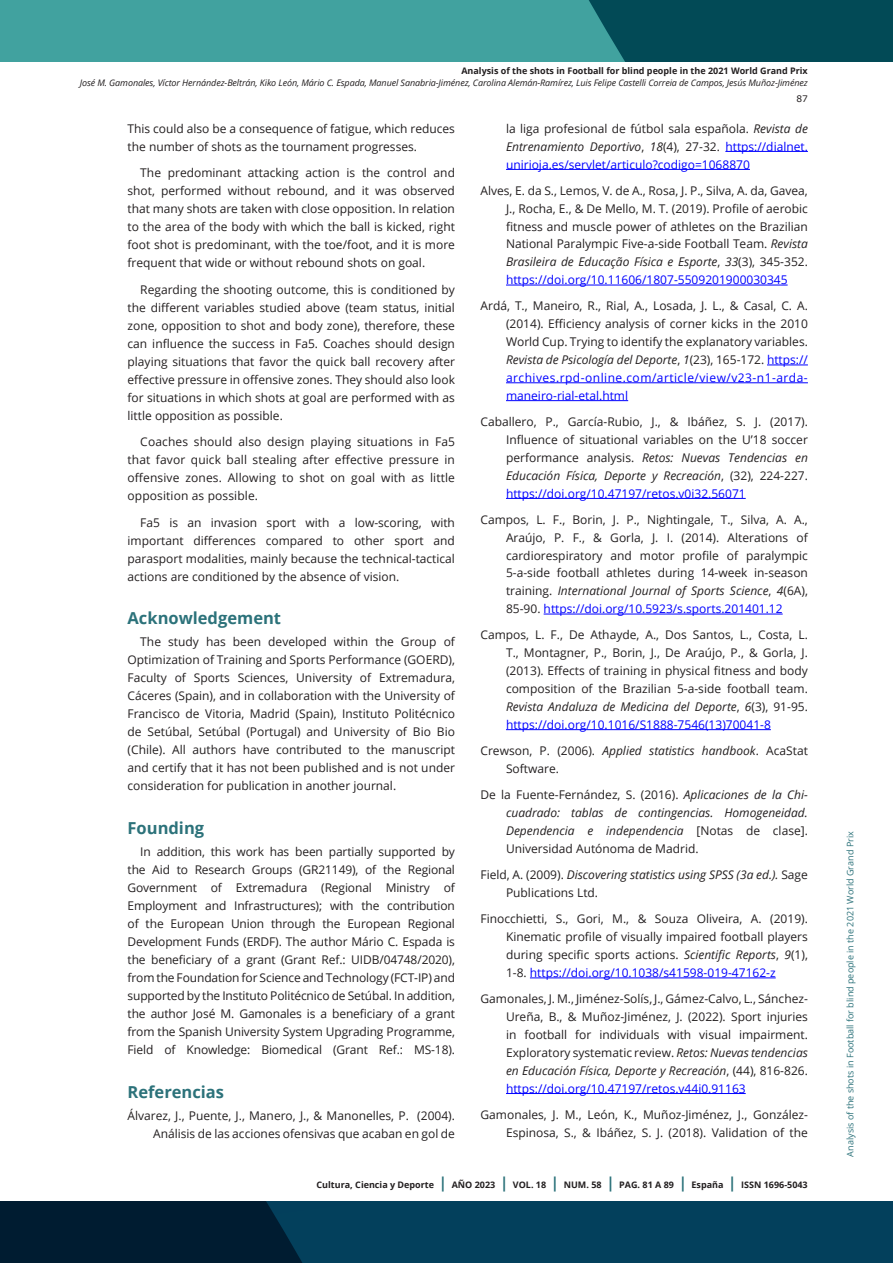
<style>
.page{position:relative;width:893px;height:1263px;background:#fff}
.page>*{position:absolute;margin:0;border:0;box-sizing:border-box;transform-origin:0 0}
.subtitulo_H3{font:700 16.5px "Open Sans";color:#2c727a}
.Cuerpo_de_texto_P{font:12px/18px "Open Sans";color:#231f20;text-align:justify}
.bibliografia{font:12px/17.9px "Open Sans";color:#231f20;text-align:justify}
.bibliografia-2{font:italic 12px/17.9px "Open Sans";color:#231f20;text-align:justify}
.bibliografia-3{font:12px/18px "Open Sans";color:#00f;text-align:justify}
.t1{font:italic 9px "Open Sans";letter-spacing:-.01em;color:#231f20}
.t2{font:700 9px "Open Sans";color:#231f20}
.t3{font:9px "Open Sans";color:#2c727a}
.t4{font:9px "Verdana";color:#231f20}
.s1{color:#231f20}
.s2{font-style:italic;color:#231f20}
.s3{font-style:italic}
.s4{color:#00f}
.s5{font-style:normal}
.s6{font-size:15px;color:#2c727a}
</style>
<div class="page">
<svg style="left:0;top:1201px;width:893px;height:62px;background:#02344e"></svg>
<div style="left:0;top:0;width:893px;height:62px;background:#41a29f"></div>
<div style="left:589px;top:0;width:304px;height:62px;background:#024a56"></div>
<hr style="left:725px;top:151px;width:83px;height:1px;background:#00f">
<hr style="left:506px;top:169px;width:244px;height:1px;background:#00f">
<hr style="left:506px;top:285px;width:282px;height:1px;background:#00f">
<hr style="left:767px;top:365px;width:41px;height:1px;background:#00f">
<hr style="left:506px;top:382px;width:302px;height:1px;background:#00f">
<hr style="left:506px;top:400px;width:122px;height:1px;background:#00f">
<hr style="left:506px;top:498px;width:240px;height:1px;background:#00f">
<hr style="left:544px;top:614px;width:239px;height:1px;background:#00f">
<hr style="left:506px;top:729px;width:265px;height:1px;background:#00f">
<hr style="left:530px;top:977px;width:246px;height:1px;background:#00f">
<hr style="left:506px;top:1093px;width:240px;height:1px;background:#00f">
<p class="t2" style="left:461px;top:64px;width:348px">Analysis of the shots in Football for blind people in the 2021 World Grand Prix</p>
<p class="t1" style="left:80px;top:77px;width:729px">José M. Gamonales, Víctor Hernández-Beltrán, Kiko León, Mário C. Espada, Manuel Sanabria-Jiménez, Carolina Alemán-Ramírez, Luis Felipe Castelli Correia de Campos, Jesús Muñoz-Jiménez</p>
<p class="t4" style="left:796px;top:92px;width:13px">87</p>
<p class="Cuerpo_de_texto_P" style="left:128px;top:119px;width:329px">This could also be a consequence of fatigue, which reduces the number of shots as the tournament progresses.</p>
<p class="Cuerpo_de_texto_P" style="left:128px;top:163px;width:329px;text-indent:13px">The predominant attacking action is the control and shot, performed without rebound, and it was observed that many shots are taken with close opposition. In relation to the area of the body with which the ball is kicked, right foot shot is predominant, with the toe/foot, and it is more frequent that wide or without rebound shots on goal.</p>
<p class="Cuerpo_de_texto_P" style="left:128px;top:280px;width:329px;text-indent:13px">Regarding the shooting outcome, this is conditioned by the different variables studied above (team status, initial zone, opposition to shot and body zone), therefore, these can influence the success in Fa5. Coaches should design playing situations that favor the quick ball recovery after effective pressure in offensive zones. They should also look for situations in which shots at goal are performed with as little opposition as possible.</p>
<p class="Cuerpo_de_texto_P" style="left:128px;top:432px;width:329px;text-indent:13px">Coaches should also design playing situations in Fa5 that favor quick ball stealing after effective pressure in offensive zones. Allowing to shot on goal with as little opposition as possible.</p>
<p class="Cuerpo_de_texto_P" style="left:128px;top:513px;width:329px;text-indent:13px">Fa5 is an invasion sport with a low-scoring, with important differences compared to other sport and parasport modalities, mainly because the technical-tactical actions are conditioned by the absence of vision.</p>
<p class="subtitulo_H3" style="left:128px;top:606px;width:155px">Acknowledgement</p>
<p class="Cuerpo_de_texto_P" style="left:128px;top:633px;width:329px;text-indent:13px">The study has been developed within the Group of Optimization of Training and Sports Performance (GOERD), Faculty of Sports Sciences, University of Extremadura, Cáceres (Spain), and in collaboration with the University of Francisco de Vitoria, Madrid (Spain), Instituto Politécnico de Setúbal, Setúbal (Portugal) and University of Bio Bio (Chile). All authors have contributed to the manuscript and certify that it has not been published and is not under consideration for publication in another journal.</p>
<p class="subtitulo_H3" style="left:128px;top:816px;width:78px">Founding</p>
<p class="Cuerpo_de_texto_P" style="left:128px;top:842px;width:329px;text-indent:13px">In addition, this work has been partially supported by the Aid to Research Groups (GR21149), of the Regional Government of Extremadura (Regional Ministry of Employment and Infrastructures); with the contribution of the European Union through the European Regional Development Funds (ERDF). The author Mário C. Espada is the beneficiary of a grant (Grant Ref.: UIDB/04748/2020), from the Foundation for Science and Technology (FCT-IP) and supported by the Instituto Politécnico de Setúbal. In addition, the author José M. Gamonales is a beneficiary of a grant from the Spanish University System Upgrading Programme, Field of Knowledge: Biomedical (Grant Ref.: MS-18).</p>
<p class="subtitulo_H3" style="left:128px;top:1080px;width:98px">Referencias</p>
<p class="bibliografia" style="left:128px;top:1106px;width:329px;text-align:right">Álvarez, J., Puente, J., Manero, J., &amp; Manonelles, P. (2004).<br>Análisis de las acciones ofensivas que acaban en gol de</p>
<p class="bibliografia-3" style="left:506px;top:119px;width:303px"><span class="s1">la liga profesional de fútbol sala española.</span> <span class="s2">Revista de Entrenamiento Deportivo</span><span class="s1">,</span> <span class="s2">18</span><span class="s1">(4), 27-32.</span> https://dialnet. unirioja.es/servlet/articulo?codigo=1068870</p>
<p class="bibliografia" style="left:506px;top:181px;width:303px;text-indent:-26px">Alves, E. da S., Lemos, V. de A., Rosa, J. P., Silva, A. da, Gavea, J., Rocha, E., &amp; De Mello, M. T. (2019). Profile of aerobic fitness and muscle power of athletes on the Brazilian National Paralympic Five-a-side Football Team. <span class="s3">Revista Brasileira de Educação Física e Esporte</span>, <span class="s3">33</span>(3), 345-352. <span class="s4">https://doi.org/10.11606/1807-5509201900030345</span></p>
<p class="bibliografia" style="left:506px;top:297px;width:303px;text-indent:-26px">Ardá, T., Maneiro, R., Rial, A., Losada, J. L., &amp; Casal, C. A. (2014). Efficiency analysis of corner kicks in the 2010<br>World Cup. Trying to identify the explanatory variables.<br><span class="s3">Revista de Psicología del Deporte</span>, <span class="s3">1</span>(23), 165-172. <span class="s4">https:// archives.rpd-online.com/article/view/v23-n1-arda&shy;maneiro-rial-etal.html</span></p>
<p class="bibliografia" style="left:506px;top:412px;width:303px;text-indent:-26px">Caballero, P., García-Rubio, J., &amp; Ibáñez, S. J. (2017).<br>Influence of situational variables on the U’18 soccer performance analysis. <span class="s3">Retos: Nuevas Tendencias en Educación Física, Deporte y Recreación</span>, (32), 224-227. <span class="s4">https://doi.org/10.47197/retos.v0i32.56071</span></p>
<p class="bibliografia" style="left:506px;top:510px;width:303px;text-indent:-26px">Campos, L. F., Borin, J. P., Nightingale, T., Silva, A. A., Araújo, P. F., &amp; Gorla, J. I. (2014). Alterations of cardiorespiratory and motor profile of paralympic 5-a-side football athletes during 14-week in-season training. <span class="s3">International Journal of Sports Science</span>, <span class="s3">4</span>(6A), 85-90. <span class="s4">https://doi.org/10.5923/s.sports.201401.12</span></p>
<p class="bibliografia" style="left:506px;top:626px;width:303px;text-indent:-26px">Campos, L. F., De Athayde, A., Dos Santos, L., Costa, L.<br>T., Montagner, P., Borin, J., De Araújo, P., &amp; Gorla, J. (2013). Effects of training in physical fitness and body composition of the Brazilian 5-a-side football team.<br><span class="s3">Revista Andaluza de Medicina del Deporte</span>, <span class="s3">6</span>(3), 91-95. <span class="s4">https://doi.org/10.1016/S1888-7546(13)70041-8</span></p>
<p class="bibliografia" style="left:506px;top:741px;width:303px;text-indent:-26px">Crewson, P. (2006). <span class="s3">Applied statistics handbook</span>. AcaStat<br>Software.</p>
<p class="bibliografia-2" style="left:506px;top:786px;width:303px;text-indent:-26px"><span class="s5">De la Fuente-Fernández, S. (2016).</span> Aplicaciones de la Chi&shy;cuadrado: tablas de contingencias. Homogeneidad.<br>Dependencia e independencia <span class="s5">[Notas de clase].<br>Universidad Autónoma de Madrid.</span></p>
<p class="bibliografia-2" style="left:506px;top:866px;width:303px;text-indent:-26px"><span class="s5">Field, A. (2009).</span> Discovering statistics using SPSS (3a ed.). <span class="s5">Sage<br>Publications Ltd.</span></p>
<p class="bibliografia" style="left:506px;top:910px;width:303px;text-indent:-26px">Finocchietti, S., Gori, M., &amp; Souza Oliveira, A. (2019).<br>Kinematic profile of visually impaired football players during specific sports actions. <span class="s3">Scientific Reports</span>, <span class="s3">9</span>(1), 1-8. <span class="s4">https://doi.org/10.1038/s41598-019-47162-z</span></p>
<p class="bibliografia" style="left:506px;top:990px;width:303px;text-indent:-26px">Gamonales, J. M., Jiménez-Solís, J., Gámez-Calvo, L., Sánchez-Ureña, B., &amp; Muñoz-Jiménez, J. (2022). Sport injuries in football for individuals with visual impairment.<br>Exploratory systematic review. <span class="s3">Retos: Nuevas tendencias en Educación Física, Deporte y Recreación</span>, (44), 816-826. <span class="s4">https://doi.org/10.47197/retos.v44i0.91163</span></p>
<p class="bibliografia" style="left:480px;top:1105px;width:329px;text-align:right">Gamonales, J. M., León, K., Muñoz-Jiménez, J., González-<br>Espinosa, S., &amp; Ibáñez, S. J. (2018). Validation of the</p>
<p class="t2" style="left:317px;top:1179px;width:493px">Cultura, Ciencia y Deporte <span class="s6">|</span> AÑO 2023 <span class="s6">|</span> VOL. 18 <span class="s6">|</span> NUM. 58 <span class="s6">|</span> PAG. 81 A 89 <span class="s6">|</span> España <span class="s6">|</span> ISSN 1696-5043</p>
<p class="t3" style="left:844px;top:1156px;width:327px;rotate:-90deg">Analysis of the shots in Football for blind people in the 2021 World Grand Prix</p>
</div>
